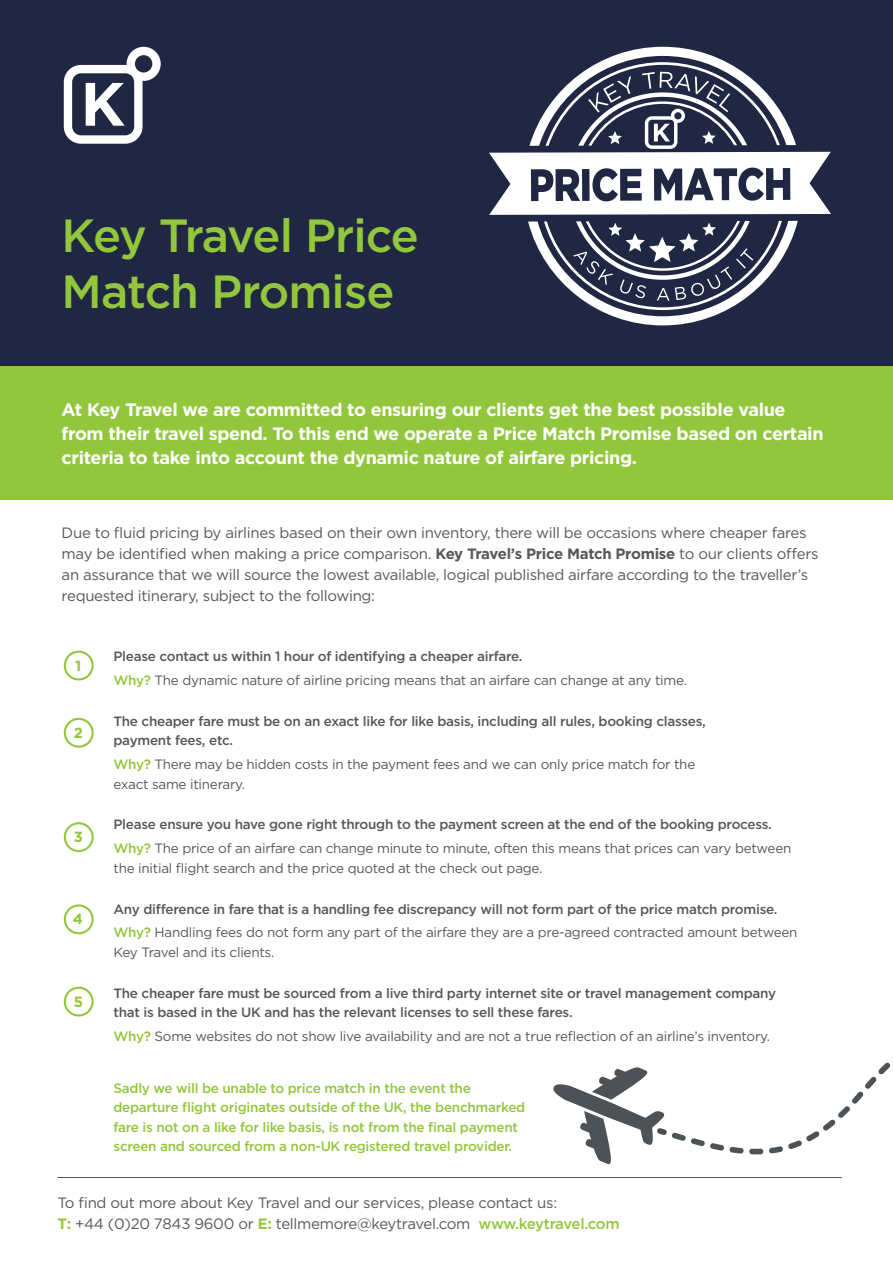
<style>
.page{position:relative;width:893px;height:1263px;background:#fff}
.page>*{position:absolute;margin:0;border:0;box-sizing:border-box;transform-origin:0 0}
.t1{font:500 46.5px/55.8px "Gotham";letter-spacing:-.02em;color:#92c73d}
.t2{font:700 18px/24px "Gotham";letter-spacing:-.02em;color:#fff}
.t3{font:15px/21px "Gotham";letter-spacing:-.02em;color:#57585a}
.t4{font:700 14.7px "Gotham";color:#92c73d}
.t5{font:13.5px/19.5px "Gotham";letter-spacing:-.02em;color:#57585a}
.t6{font:500 13.5px/19.5px "Gotham";letter-spacing:-.02em;color:#57585a}
.t7{font:500 13.5px/19.5px "Gotham";letter-spacing:-.02em;color:#92c73d}
.s1{font-weight:700}
.s2{font-weight:500;color:#92c73d}
.s3{font-weight:700;color:#92c73d}
</style>
<div class="page">
<div style="left:0;top:363px;width:893px;height:137px;background:#92c73d"></div>
<div style="left:0;top:0;width:893px;height:366px;background:#1f2743"></div>
<svg style="left:64px;top:47px;width:97px;height:97px"></svg>
<svg style="left:489px;top:47px;width:342px;height:168px"></svg>
<svg style="left:528px;top:221px;width:270px;height:105px"></svg>
<div style="left:64px;top:651px;width:30px;height:29px;border:2px solid #92c73d;border-radius:50%"></div>
<div style="left:64px;top:718px;width:30px;height:30px;border:2px solid #92c73d;border-radius:50%"></div>
<div style="left:64px;top:822px;width:30px;height:30px;border:2px solid #92c73d;border-radius:50%"></div>
<div style="left:64px;top:904px;width:30px;height:30px;border:2px solid #92c73d;border-radius:50%"></div>
<div style="left:64px;top:987px;width:30px;height:29px;border:2px solid #92c73d;border-radius:50%"></div>
<hr style="left:57px;top:1177px;width:785px;height:1px;background:#57585a">
<svg style="left:553px;top:1057px;width:340px;height:108px"></svg>
<p class="t1" style="left:62px;top:207px;width:359px">Key Travel Price<br>Match Promise</p>
<p class="t2" style="left:62px;top:397px;width:763px">At Key Travel we are committed to ensuring our clients get the best possible value from their travel spend. To this end we operate a Price Match Promise based on certain criteria to take into account the dynamic nature of airfare pricing.</p>
<p class="t3" style="left:62px;top:522px;width:758px">Due to fluid pricing by airlines based on their own inventory, there will be occasions where cheaper fares may be identified when making a price comparison. <span class="s1">Key Travel’s Price Match Promise</span> to our clients offers an assurance that we will source the lowest available, logical published airfare according to the traveller’s requested itinerary, subject to the following:</p>
<p class="t4" style="left:75px;top:656px;width:8px">1</p>
<p class="t4" style="left:74px;top:723px;width:11px">2</p>
<p class="t4" style="left:74px;top:827px;width:11px">3</p>
<p class="t4" style="left:73px;top:909px;width:12px">4</p>
<p class="t4" style="left:74px;top:992px;width:11px">5</p>
<p class="t6" style="left:114px;top:647px;width:410px">Please contact us within 1 hour of identifying a cheaper airfare.</p>
<p class="t5" style="left:114px;top:670px;width:575px"><span class="s2">Why?</span> The dynamic nature of airline pricing means that an airfare can change at any time.</p>
<p class="t6" style="left:114px;top:711px;width:594px">The cheaper fare must be on an exact like for like basis, including all rules, booking classes, payment fees, etc.</p>
<p class="t5" style="left:114px;top:754px;width:583px"><span class="s2">Why?</span> There may be hidden costs in the payment fees and we can only price match for the exact same itinerary.</p>
<p class="t6" style="left:114px;top:815px;width:660px">Please ensure you have gone right through to the payment screen at the end of the booking process.</p>
<p class="t5" style="left:114px;top:838px;width:679px"><span class="s2">Why?</span> The price of an airfare can change minute to minute, often this means that prices can vary between the initial flight search and the price quoted at the check out page.</p>
<p class="t6" style="left:114px;top:899px;width:665px">Any difference in fare that is a handling fee discrepancy will not form part of the price match promise.</p>
<p class="t5" style="left:114px;top:922px;width:685px"><span class="s2">Why?</span> Handling fees do not form any part of the airfare they are a pre-agreed contracted amount between<br>Key Travel and its clients.</p>
<p class="t6" style="left:114px;top:983px;width:664px">The cheaper fare must be sourced from a live third party internet site or travel management company that is based in the UK and has the relevant licenses to sell these fares.</p>
<p class="t5" style="left:114px;top:1026px;width:658px"><span class="s2">Why?</span> Some websites do not show live availability and are not a true reflection of an airline’s inventory.</p>
<p class="t7" style="left:114px;top:1078px;width:413px">Sadly we will be unable to price match in the event the departure flight originates outside of the UK, the benchmarked fare is not on a like for like basis, is not from the final payment screen and sourced from a non-UK registered travel provider.</p>
<p class="t3" style="left:57px;top:1192px;width:564px">To find out more about Key Travel and our services, please contact us:<br><span class="s3">T:</span> +44 (0)20 7843 9600 or <span class="s3">E:</span> tellmemore@keytravel.com <span class="s2">www.keytravel.com</span></p>
</div>
